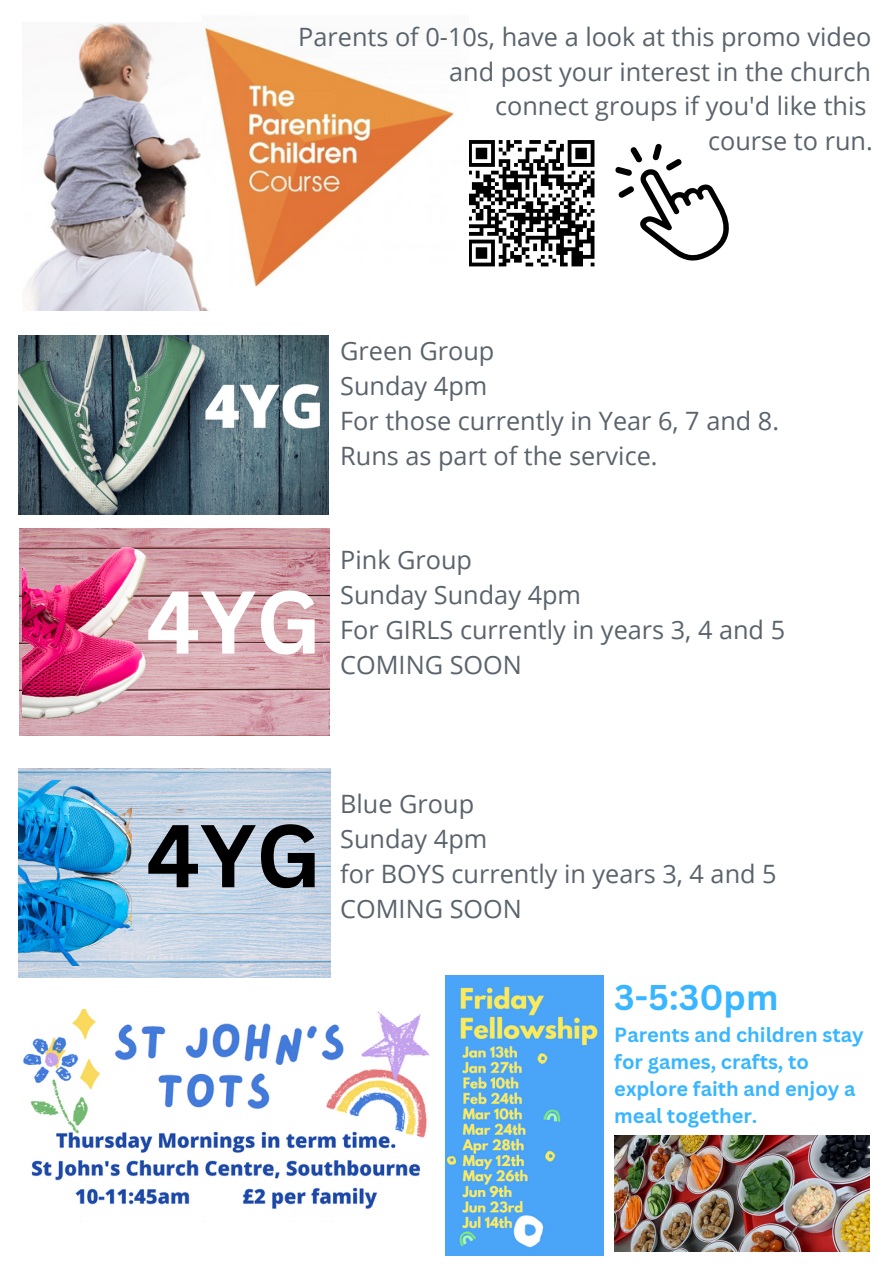
<style>
.page{position:relative;width:893px;height:1264px;background:#fff}
.page>*{position:absolute;margin:0;border:0;box-sizing:border-box;transform-origin:0 0}
.t1{font:700 86.85px "Canva Sans";color:#fff}
.t2{font:700 86.85px "Canva Sans";color:#000}
.t3{font:700 34.8px "Canva Sans";color:#38b6ff}
.t4{font:25.2px/34.8px "Open Sans";color:#5a636c}
.t5{font:700 19.95px/27px "Canva Sans";color:#38b6ff}
</style>
<div class="page">
<img style="left:18px;top:336px;width:310px;height:178px">
<img style="left:23px;top:1009px;width:407px;height:200px">
<img style="left:20px;top:529px;width:310px;height:207px">
<img style="left:22px;top:528px;width:132px;height:199px">
<img style="left:18px;top:768px;width:313px;height:209px">
<img style="left:18px;top:780px;width:114px;height:185px">
<img style="left:445px;top:975px;width:158px;height:280px">
<img style="left:614px;top:1135px;width:255px;height:116px">
<svg style="left:469px;top:140px;width:126px;height:127px"></svg>
<img style="left:24px;top:22px;width:184px;height:288px">
<img style="left:202px;top:22px;width:253px;height:281px">
<svg style="left:615px;top:144px;width:114px;height:117px"></svg>
<p class="t4" style="left:298px;top:18px;width:576px;text-align:right">Parents of 0-10s, have a look at this promo video and post your interest in the church<br>connect groups if you'd like this<br>course to run.</p>
<p class="t4" style="left:340px;top:333px;width:440px">Green Group<br>Sunday 4pm<br>For those currently in Year 6, 7 and 8.<br>Runs as part of the service.</p>
<h1 class="t1" style="left:146px;top:561px;width:176px">4YG</h1>
<p class="t4" style="left:340px;top:542px;width:446px">Pink Group<br>Sunday Sunday 4pm<br>For GIRLS currently in years 3, 4 and 5<br>COMING SOON</p>
<h1 class="t2" style="left:146px;top:794px;width:176px">4YG</h1>
<p class="t4" style="left:340px;top:786px;width:438px">Blue Group<br>Sunday 4pm<br>for BOYS currently in years 3, 4 and 5<br>COMING SOON</p>
<h2 class="t3" style="left:614px;top:972px;width:166px">3-5:30pm</h2>
<p class="t5" style="left:614px;top:1021px;width:251px">Parents and children stay for games, crafts, to explore faith and enjoy a meal together.</p>
</div>
